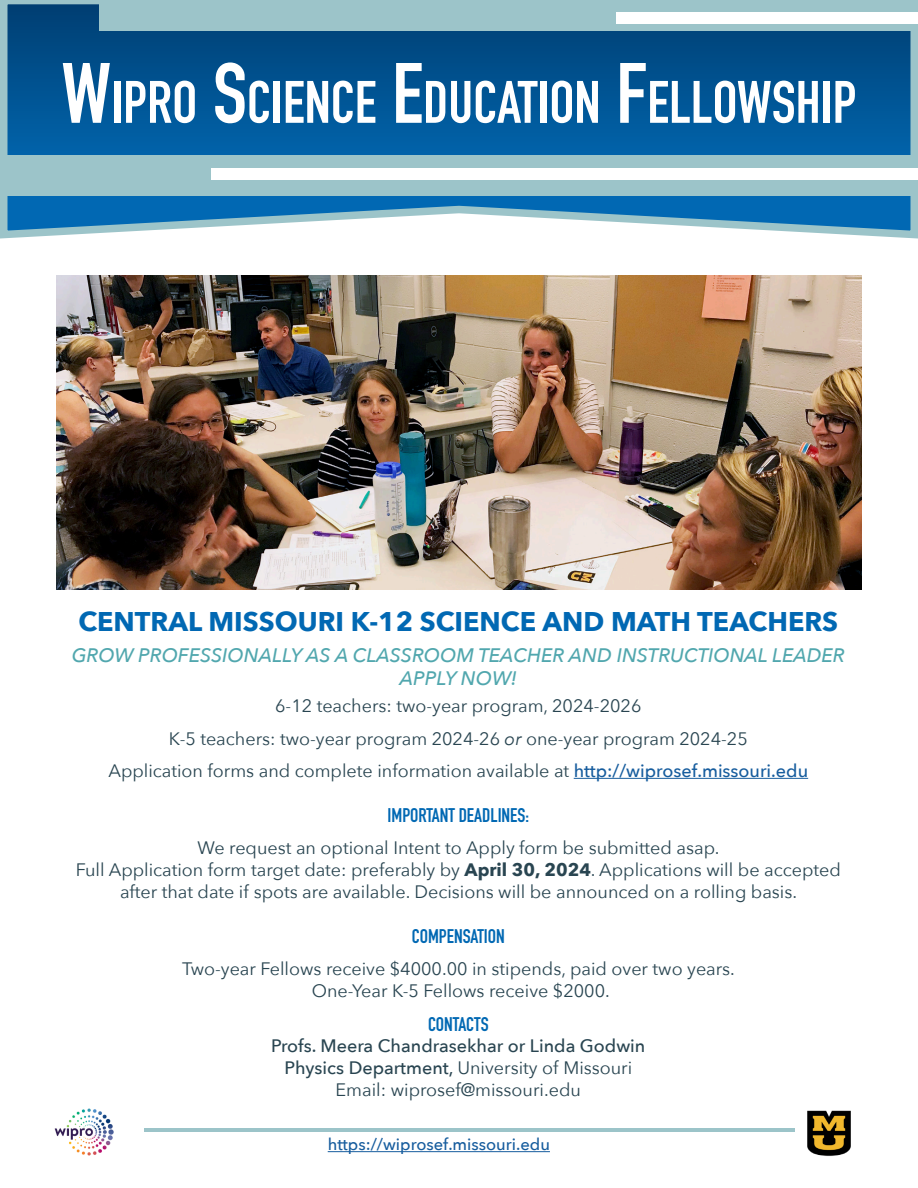
<style>
.page{position:relative;width:918px;height:1188px;background:#fff}
.page>*{position:absolute;margin:0;border:0;box-sizing:border-box;transform-origin:0 0}
.t1{font:700 58.8px "DIN Condensed";color:#fff}
.Heading_1{font:700 27px "Avenir Next";color:#0168b3}
.Heading2{font:italic 500 19.5px/23.4px "Avenir Next";color:#51a7ae;text-align:center}
.Normal_Cntr{font:700 19.5px "DIN Condensed";color:#0168b3}
.Normal_Cntr-2{font:18px/21.6px "Avenir Next";color:#294551;text-align:center}
.Normal_Cntr-3{font:500 18px/21.6px "Avenir Next";color:#294551;text-align:center}
.t2{font:500 16.5px "Avenir Next";color:#175d9e}
.s1{font-size:84px}
.s2{font-style:italic}
.s3{font-weight:500;color:#175d9e}
.s4{font-weight:700}
.s5{font-weight:400}
</style>
<div class="page">
<svg style="left:0;top:0;width:918px;height:239px;background:#1e6aa2"></svg>
<div style="left:99px;top:0;width:818px;height:30px;background:#9cc4c9"></div>
<div style="left:0;top:155px;width:918px;height:41px;background:#9cc4c9"></div>
<div style="left:211px;top:168px;width:707px;height:12px;background:#fff"></div>
<div style="left:616px;top:12px;width:302px;height:12px;background:#fff"></div>
<img style="left:54px;top:1108px;width:60px;height:48px">
<img style="left:807px;top:1110px;width:44px;height:46px">
<hr style="left:144px;top:1129px;width:651px;height:3px;background:#9cc4c9">
<hr style="left:328px;top:1151px;width:222px;height:1px;background:#175d9e">
<hr style="left:574px;top:778px;width:234px;height:1px;background:#175d9e">
<img style="left:57px;top:276px;width:804px;height:314px">
<h1 class="t1" style="left:61px;top:63px;width:797px"><span class="s1">W</span>IPRO <span class="s1">S</span>CIENCE <span class="s1">E</span>DUCATION <span class="s1">F</span>ELLOWSHIP</h1>
<p class="Heading_1" style="left:78px;top:598px;width:761px">CENTRAL MISSOURI K-12 SCIENCE AND MATH TEACHERS</p>
<p class="Heading2" style="left:72px;top:643px;width:775px">GROW PROFESSIONALLY AS A CLASSROOM TEACHER AND INSTRUCTIONAL LEADER<br>APPLY NOW!</p>
<p class="Normal_Cntr-2" style="left:275px;top:694px;width:368px">6-12 teachers: two-year program, 2024-2026</p>
<p class="Normal_Cntr-2" style="left:169px;top:727px;width:581px">K-5 teachers: two-year program 2024-26 <span class="s2">or</span> one-year program 2024-25</p>
<p class="Normal_Cntr-2" style="left:108px;top:759px;width:701px">Application forms and complete information available at <span class="s3">http://wiprosef.missouri.edu</span></p>
<p class="Normal_Cntr" style="left:388px;top:802px;width:143px">IMPORTANT DEADLINES:</p>
<p class="Normal_Cntr-2" style="left:76px;top:837px;width:767px">We request an optional Intent to Apply form be submitted asap.<br>Full Application form target date: preferably by <span class="s4">April 30, 2024</span>. Applications will be accepted after that date if spots are available. Decisions will be announced on a rolling basis.</p>
<p class="Normal_Cntr" style="left:412px;top:923px;width:95px">COMPENSATION</p>
<p class="Normal_Cntr-2" style="left:182px;top:957px;width:554px">Two-year Fellows receive $4000.00 in stipends, paid over two years.<br>One-Year K-5 Fellows receive $2000.</p>
<p class="Normal_Cntr" style="left:428px;top:1011px;width:62px">CONTACTS</p>
<p class="Normal_Cntr-3" style="left:271px;top:1035px;width:376px">Profs. Meera Chandrasekhar or Linda Godwin<br>Physics Department, <span class="s5">University of Missouri<br>Email: wiprosef@missouri.edu</span></p>
<p class="t2" style="left:328px;top:1131px;width:224px">https://wiprosef.missouri.edu</p>
</div>
